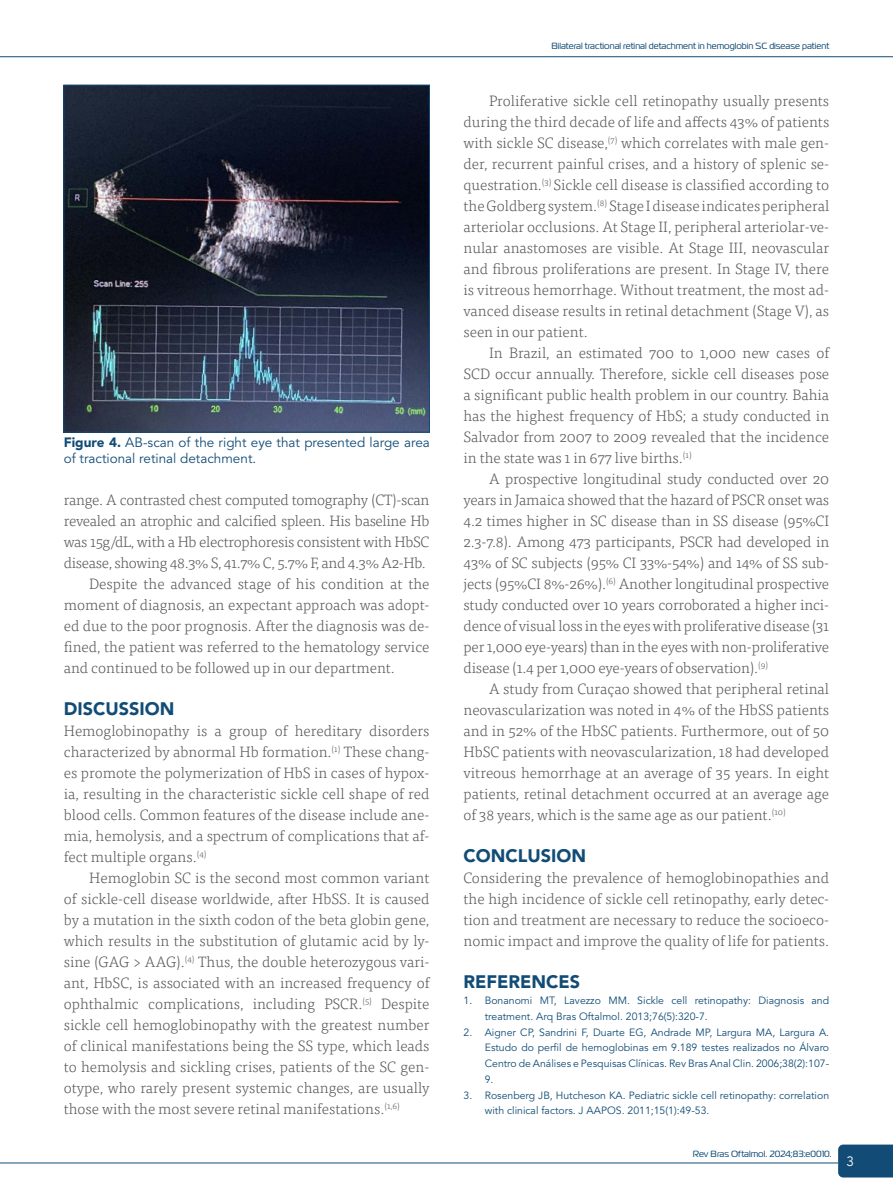
<style>
.page{position:relative;width:893px;height:1191px;background:#fff}
.page>*{position:absolute;margin:0;border:0;box-sizing:border-box;transform-origin:0 0}
.t1{font:900 18px "Avenir LT Std";color:#124c76}
.t2{font:300 15px/21px "Tisa Pro";color:#575756;text-align:justify}
.t3{font:300 15px "Tisa Pro";letter-spacing:-.02em;color:#575756}
.t4{font:13.5px/16.2px "Avenir LT Std";color:#124c76}
.t5{font:13.5px "Avenir LT Std";color:#fff}
.t6{font:10.5px/15.8px "Avenir LT Std";color:#124c76}
.t7{font:9px "Magistral";color:#124c76}
.s1{font-weight:900}
</style>
<div class="page">
<div style="left:838px;top:1144px;width:55px;height:33px;background:#124c76"></div>
<hr style="left:0;top:1162px;width:838px;height:1px;background:#124c76">
<hr style="left:0;top:56px;width:893px;height:1px;background:#124c76">
<img style="left:65px;top:87px;width:363px;height:343px">
<div style="left:63px;top:85px;width:367px;height:347px;border:1px solid #124c76"></div>
<p class="t4" style="left:64px;top:434px;width:368px"><span class="s1">Figure 4.</span> AB-scan of the right eye that presented large area of tractional retinal detachment.</p>
<p class="t3" style="left:64px;top:489px;width:367px">range. A contrasted chest computed tomography (CT)-scan</p>
<p class="t3" style="left:64px;top:510px;width:367px">revealed an atrophic and calcified spleen. His baseline Hb</p>
<p class="t3" style="left:64px;top:531px;width:367px">was 15g/dL, with a Hb electrophoresis consistent with HbSC</p>
<p class="t3" style="left:64px;top:552px;width:364px">disease, showing 48.3% S, 41.7% C, 5.7% F, and 4.3% A2-Hb.</p>
<p class="t2" style="left:89px;top:573px;width:342px">Despite the advanced stage of his condition at the</p>
<p class="t2" style="left:64px;top:594px;width:367px">moment of diagnosis, an expectant approach was adopt-</p>
<p class="t2" style="left:64px;top:615px;width:367px">ed due to the poor prognosis. After the diagnosis was de-</p>
<p class="t2" style="left:64px;top:636px;width:367px">fined, the patient was referred to the hematology service</p>
<p class="t2" style="left:64px;top:657px;width:333px">and continued to be followed up in our department.</p>
<p class="t1" style="left:64px;top:698px;width:112px">DISCUSSION</p>
<p class="t2" style="left:64px;top:720px;width:367px">Hemoglobinopathy is a group of hereditary disorders characterized by abnormal Hb formation.<sup>(1)</sup> These chang&shy;es promote the polymerization of HbS in cases of hypox&shy;ia, resulting in the characteristic sickle cell shape of red blood cells. Common features of the disease include ane&shy;mia, hemolysis, and a spectrum of complications that af&shy;fect multiple organs.<sup>(4)</sup></p>
<p class="t2" style="left:64px;top:867px;width:367px;text-indent:26px">Hemoglobin SC is the second most common variant of sickle-cell disease worldwide, after HbSS. It is caused by a mutation in the sixth codon of the beta globin gene, which results in the substitution of glutamic acid by ly&shy;sine (GAG &gt; AAG).<sup>(4)</sup> Thus, the double heterozygous vari&shy;ant, HbSC, is associated with an increased frequency of ophthalmic complications, including PSCR.<sup>(5)</sup> Despite sickle cell hemoglobinopathy with the greatest number of clinical manifestations being the SS type, which leads to hemolysis and sickling crises, patients of the SC gen&shy;otype, who rarely present systemic changes, are usually those with the most severe retinal manifestations.<sup>(1,6)</sup></p>
<p class="t7" style="left:551px;top:41px;width:279px">Bilateral tractional retinal detachment in hemoglobin SC disease patient</p>
<p class="t2" style="left:463px;top:90px;width:367px;text-indent:26px">Proliferative sickle cell retinopathy usually presents during the third decade of life and affects 43% of patients with sickle SC disease,<sup>(7)</sup> which correlates with male gen&shy;der, recurrent painful crises, and a history of splenic se&shy;questration.<sup>(3)</sup> Sickle cell disease is classified according to the Goldberg system.<sup>(8)</sup> Stage I disease indicates peripheral arteriolar occlusions. At Stage II, peripheral arteriolar-ve&shy;nular anastomoses are visible. At Stage III, neovascular and fibrous proliferations are present. In Stage IV, there is vitreous hemorrhage. Without treatment, the most ad&shy;vanced disease results in retinal detachment (Stage V), as seen in our patient.</p>
<p class="t2" style="left:463px;top:342px;width:367px;text-indent:26px">In Brazil, an estimated 700 to 1,000 new cases of SCD occur annually. Therefore, sickle cell diseases pose a significant public health problem in our country. Bahia has the highest frequency of HbS; a study conducted in Salvador from 2007 to 2009 revealed that the incidence in the state was 1 in 677 live births.<sup>(1)</sup></p>
<p class="t2" style="left:463px;top:468px;width:367px;text-indent:26px">A prospective longitudinal study conducted over 20 years in Jamaica showed that the hazard of PSCR onset was 4.2 times higher in SC disease than in SS disease (95%CI 2.3-7.8). Among 473 participants, PSCR had developed in 43% of SC subjects (95% CI 33%-54%) and 14% of SS sub&shy;jects (95%CI 8%-26%).<sup>(6)</sup> Another longitudinal prospective study conducted over 10 years corroborated a higher inci&shy;dence of visual loss in the eyes with proliferative disease (31 per 1,000 eye-years) than in the eyes with non-proliferative disease (1.4 per 1,000 eye-years of observation).<sup>(9)</sup></p>
<p class="t2" style="left:463px;top:678px;width:367px;text-indent:26px">A study from Curaçao showed that peripheral retinal neovascularization was noted in 4% of the HbSS patients and in 52% of the HbSC patients. Furthermore, out of 50<br>HbSC patients with neovascularization, 18 had developed vitreous hemorrhage at an average of 35 years. In eight patients, retinal detachment occurred at an average age of 38 years, which is the same age as our patient.<sup>(10)</sup></p>
<p class="t1" style="left:463px;top:845px;width:124px">CONCLUSION</p>
<p class="t2" style="left:463px;top:867px;width:367px">Considering the prevalence of hemoglobinopathies and the high incidence of sickle cell retinopathy, early detec&shy;tion and treatment are necessary to reduce the socioeco&shy;nomic impact and improve the quality of life for patients.</p>
<p class="t1" style="left:463px;top:971px;width:118px">REFERENCES</p>
<p class="t6" style="left:485px;top:993px;width:346px;text-indent:-21px">1. Bonanomi MT, Lavezzo MM. Sickle cell retinopathy: Diagnosis and treatment. Arq Bras Oftalmol. 2013;76(5):320-7.</p>
<p class="t6" style="left:485px;top:1024px;width:346px;text-align:justify;text-indent:-21px">2. Aigner CP, Sandrini F, Duarte EG, Andrade MP, Largura MA, Largura A.<br>Estudo do perfil de hemoglobinas em 9.189 testes realizados no Álvaro Centro de Análises e Pesquisas Clínicas. Rev Bras Anal Clin. 2006;38(2):107- 9.</p>
<p class="t6" style="left:485px;top:1087px;width:346px;text-indent:-21px">3. Rosenberg JB, Hutcheson KA. Pediatric sickle cell retinopathy: correlation with clinical factors. J AAPOS. 2011;15(1):49-53.</p>
<p class="t7" style="left:693px;top:1147px;width:140px">Rev Bras Oftalmol. 2024;83:e0010.</p>
<p class="t5" style="left:847px;top:1153px;width:9px">3</p>
</div>
